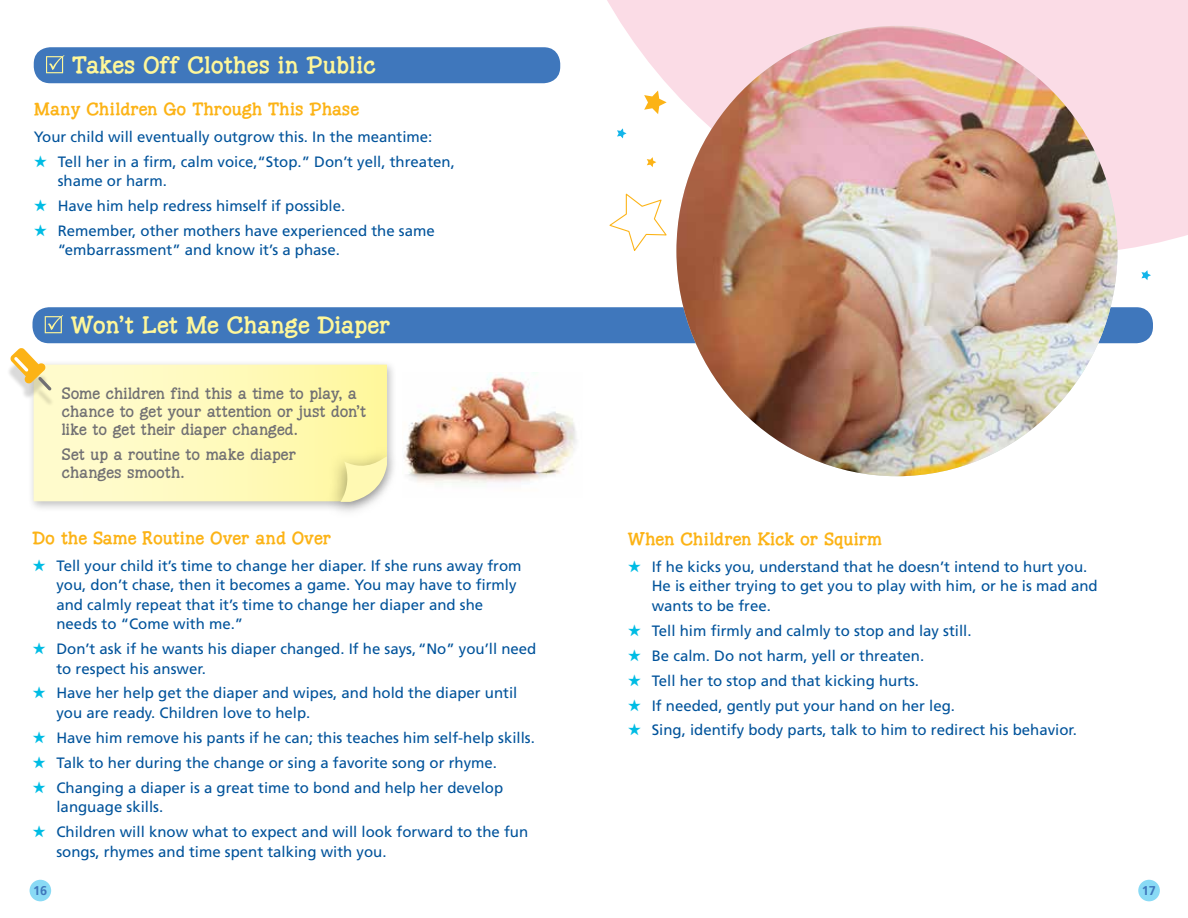
<style>
.page{position:relative;width:1188px;height:918px;background:#fff}
.page>*{position:absolute;margin:0;border:0;box-sizing:border-box;transform-origin:0 0}
.t1{font:700 24px "Hunniwell";color:#fff799}
.t2{font:700 18px "Hunniwell";color:#fcb316}
.t3{font:17.25px/18px "Hunniwell";color:#717073}
.t4{font:15px/19.5px "Frutiger";color:#00539b}
.t5{font:700 12.75px "Frutiger";color:#3f77bc}
.s1{color:#00bce4}
</style>
<div class="page">
<div style="left:30px;top:880px;width:21px;height:21px;background:#89daf5;border-radius:50%"></div>
<div style="left:1138px;top:880px;width:22px;height:21px;background:#89daf5;border-radius:50%"></div>
<svg style="left:541px;top:0;width:647px;height:250px;fill:#fbdce6"></svg>
<svg style="left:617px;top:128px;width:10px;height:10px"></svg>
<svg style="left:644px;top:91px;width:23px;height:23px"></svg>
<svg style="left:608px;top:192px;width:60px;height:59px"></svg>
<svg style="left:1141px;top:270px;width:10px;height:10px"></svg>
<svg style="left:647px;top:157px;width:9px;height:10px"></svg>
<div style="left:32px;top:307px;width:1121px;height:36px;background:#3f77bc;border-radius:16px"></div>
<svg style="left:45px;top:315px;width:18px;height:18px"></svg>
<div style="left:34px;top:47px;width:526px;height:36px;background:#3f77bc;border-radius:16px"></div>
<svg style="left:46px;top:55px;width:18px;height:18px"></svg>
<div style="left:27px;top:360px;width:370px;height:153px;background:#000;opacity:.25"></div>
<svg style="left:34px;top:365px;width:353px;height:136px;background:#fef9bb"></svg>
<div style="left:325px;top:446px;width:74px;height:74px;background:#000;opacity:.34"></div>
<svg style="left:340px;top:456px;width:47px;height:46px;background:#f1ecb0"></svg>
<div style="left:6px;top:358px;width:48px;height:49px;background:#000;opacity:.15"></div>
<svg style="left:10px;top:348px;width:42px;height:43px"></svg>
<img style="left:404px;top:374px;width:173px;height:109px">
<img style="left:676px;top:26px;width:442px;height:450px">
<h1 class="t1" style="left:72px;top:50px;width:305px">Takes Off Clothes in Public</h1>
<p class="t2" style="left:34px;top:97px;width:327px">Many Children Go Through This Phase</p>
<p class="t4" style="left:34px;top:127px;width:400px">Your child will eventually outgrow this. In the meantime:</p>
<p class="t4" style="left:58px;top:152px;width:399px;text-indent:-24px"><span class="s1">★</span> Tell her in a firm, calm voice,“Stop.” Don’t yell, threaten, shame or harm.</p>
<p class="t4" style="left:34px;top:196px;width:313px"><span class="s1">★</span> Have him help redress himself if possible.</p>
<p class="t4" style="left:58px;top:221px;width:379px;text-indent:-24px"><span class="s1">★</span> Remember, other mothers have experienced the same “embarrassment” and know it’s a phase.</p>
<h1 class="t1" style="left:71px;top:310px;width:321px">Won’t Let Me Change Diaper</h1>
<p class="t3" style="left:62px;top:384px;width:306px">Some children find this a time to play, a chance to get your attention or just don’t like to get their diaper changed.</p>
<p class="t3" style="left:62px;top:445px;width:236px">Set up a routine to make diaper changes smooth.</p>
<p class="t2" style="left:32px;top:526px;width:300px">Do the Same Routine Over and Over</p>
<p class="t4" style="left:56px;top:556px;width:467px;text-indent:-24px"><span class="s1">★</span> Tell your child it’s time to change her diaper. If she runs away from you, don’t chase, then it becomes a game. You may have to firmly and calmly repeat that it’s time to change her diaper and she needs to “Come with me.”</p>
<p class="t4" style="left:56px;top:639px;width:481px;text-indent:-24px"><span class="s1">★</span> Don’t ask if he wants his diaper changed. If he says, “No” you’ll need to respect his answer.</p>
<p class="t4" style="left:56px;top:683px;width:462px;text-indent:-24px"><span class="s1">★</span> Have her help get the diaper and wipes, and hold the diaper until you are ready. Children love to help.</p>
<p class="t4" style="left:32px;top:728px;width:504px"><span class="s1">★</span> Have him remove his pants if he can; this teaches him self-help skills.</p>
<p class="t4" style="left:32px;top:753px;width:466px"><span class="s1">★</span> Talk to her during the change or sing a favorite song or rhyme.</p>
<p class="t4" style="left:56px;top:778px;width:448px;text-indent:-24px"><span class="s1">★</span> Changing a diaper is a great time to bond and help her develop language skills.</p>
<p class="t4" style="left:56px;top:822px;width:473px;text-indent:-24px"><span class="s1">★</span> Children will know what to expect and will look forward to the fun songs, rhymes and time spent talking with you.</p>
<p class="t2" style="left:628px;top:528px;width:256px">When Children Kick or Squirm</p>
<p class="t4" style="left:652px;top:557px;width:447px;text-indent:-24px"><span class="s1">★</span> If he kicks you, understand that he doesn’t intend to hurt you.<br>He is either trying to get you to play with him, or he is mad and wants to be free.</p>
<p class="t4" style="left:628px;top:621px;width:345px"><span class="s1">★</span> Tell him firmly and calmly to stop and lay still.</p>
<p class="t4" style="left:628px;top:646px;width:298px"><span class="s1">★</span> Be calm. Do not harm, yell or threaten.</p>
<p class="t4" style="left:628px;top:671px;width:293px"><span class="s1">★</span> Tell her to stop and that kicking hurts.</p>
<p class="t4" style="left:628px;top:695px;width:329px"><span class="s1">★</span> If needed, gently put your hand on her leg.</p>
<p class="t4" style="left:628px;top:720px;width:451px"><span class="s1">★</span> Sing, identify body parts, talk to him to redirect his behavior.</p>
<p class="t5" style="left:33px;top:883px;width:16px">16</p>
<p class="t5" style="left:1142px;top:883px;width:16px">17</p>
</div>
